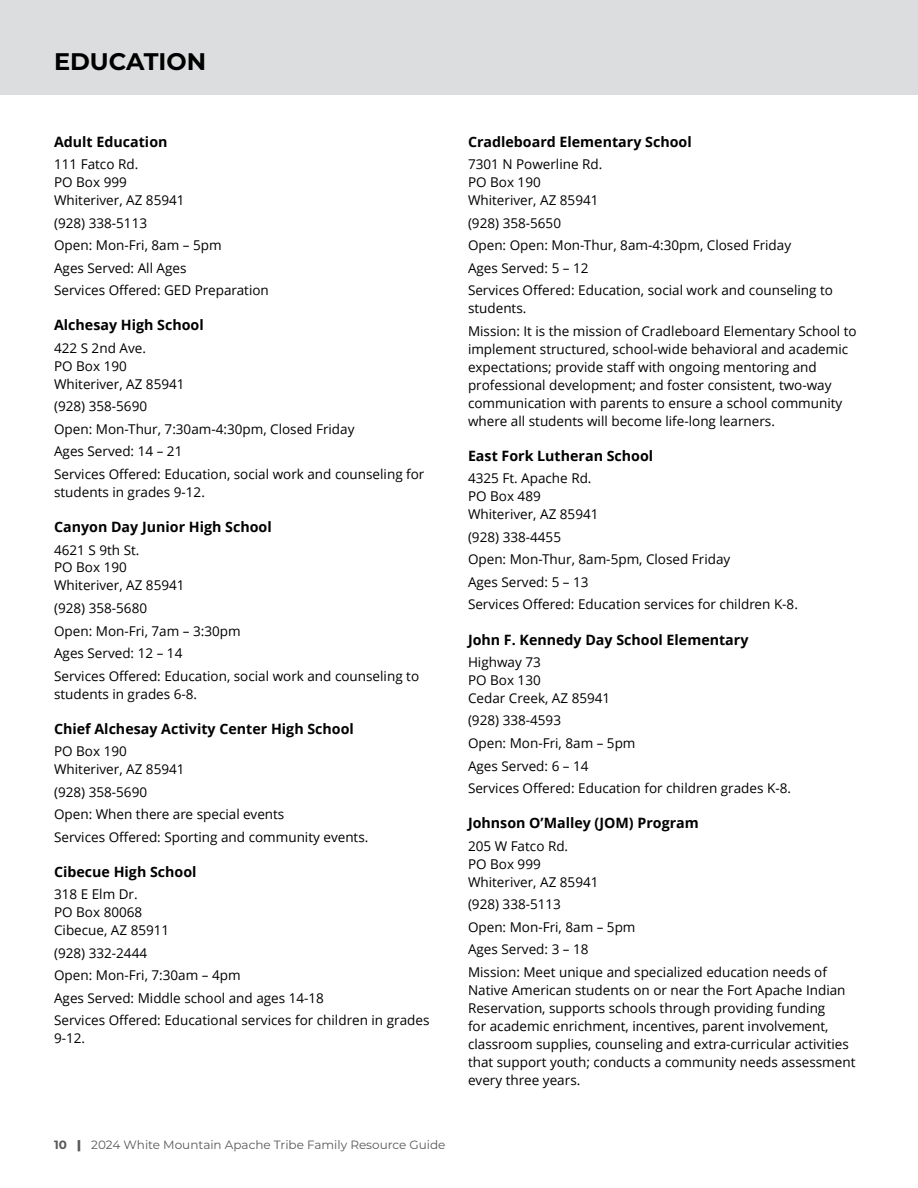
<style>
.page{position:relative;width:918px;height:1188px;background:#fff}
.page>*{position:absolute;margin:0;border:0;box-sizing:border-box;transform-origin:0 0}
.t1{font:700 24px "Montserrat";color:#000}
.t2{font:700 14.25px "Open Sans";color:#000}
.t3{font:13.5px/22.5px "Open Sans";color:#000}
.t4{font:12px "Montserrat";color:#58595b}
.s1{font-weight:700}
.s2{font-weight:900}
</style>
<div class="page">
<div style="left:0;top:0;width:918px;height:95px;background:#dcddde"></div>
<h1 class="t1" style="left:54px;top:45px;width:153px">EDUCATION</h1>
<p class="t2" style="left:54px;top:132px;width:115px">Adult Education</p>
<p class="t3" style="left:54px;top:155px;width:132px;line-height:18px">111 Fatco Rd.<br>PO Box 999<br>Whiteriver, AZ 85941</p>
<p class="t3" style="left:54px;top:211px;width:216px">(928) 338-5113<br>Open: Mon-Fri, 8am – 5pm<br>Ages Served: All Ages<br>Services Offered: GED Preparation</p>
<p class="t2" style="left:54px;top:315px;width:151px">Alchesay High School</p>
<p class="t3" style="left:54px;top:339px;width:132px;line-height:18px">422 S 2nd Ave.<br>PO Box 190<br>Whiteriver, AZ 85941</p>
<p class="t3" style="left:54px;top:395px;width:372px">(928) 358-5690<br>Open: Mon-Thur, 7:30am-4:30pm, Closed Friday<br>Ages Served: 14 – 21<br>Services Offered: Education, social work and counseling for</p>
<p class="t3" style="left:54px;top:480px;width:152px">students in grades 9-12.</p>
<p class="t2" style="left:54px;top:517px;width:219px">Canyon Day Junior High School</p>
<p class="t3" style="left:54px;top:540px;width:132px;line-height:18px">4621 S 9th St.<br>PO Box 190<br>Whiteriver, AZ 85941</p>
<p class="t3" style="left:54px;top:597px;width:367px">(928) 358-5680<br>Open: Mon-Fri, 7am – 3:30pm<br>Ages Served: 12 – 14<br>Services Offered: Education, social work and counseling to</p>
<p class="t3" style="left:54px;top:682px;width:145px">students in grades 6-8.</p>
<p class="t2" style="left:54px;top:718px;width:301px">Chief Alchesay Activity Center High School</p>
<p class="t3" style="left:54px;top:742px;width:132px;line-height:18px">PO Box 190<br>Whiteriver, AZ 85941</p>
<p class="t3" style="left:54px;top:780px;width:316px">(928) 358-5690<br>Open: When there are special events<br>Services Offered: Sporting and community events.</p>
<p class="t2" style="left:54px;top:861px;width:144px">Cibecue High School</p>
<p class="t3" style="left:54px;top:885px;width:117px;line-height:18px">318 E Elm Dr.<br>PO Box 80068<br>Cibecue, AZ 85911</p>
<p class="t3" style="left:54px;top:941px;width:377px">(928) 332-2444<br>Open: Mon-Fri, 7:30am – 4pm<br>Ages Served: Middle school and ages 14-18<br>Services Offered: Educational services for children in grades</p>
<p class="t3" style="left:54px;top:1027px;width:33px">9-12.</p>
<p class="t4" style="left:54px;top:1136px;width:393px"><span class="s1">10</span> <span class="s2">|</span> 2024 White Mountain Apache Tribe Family Resource Guide</p>
<p class="t2" style="left:468px;top:132px;width:225px">Cradleboard Elementary School</p>
<p class="t3" style="left:468px;top:155px;width:136px;line-height:18px">7301 N Powerline Rd.<br>PO Box 190<br>Whiteriver, AZ 85941</p>
<p class="t3" style="left:468px;top:211px;width:367px">(928) 358-5650<br>Open: Open: Mon-Thur, 8am-4:30pm, Closed Friday<br>Ages Served: 5 – 12<br>Services Offered: Education, social work and counseling to</p>
<p class="t3" style="left:468px;top:297px;width:390px">students.<br>Mission: It is the mission of Cradleboard Elementary School to</p>
<p class="t3" style="left:468px;top:340px;width:382px;line-height:18px">implement structured, school-wide behavioral and academic expectations; provide staff with ongoing mentoring and professional development; and foster consistent, two-way communication with parents to ensure a school community where all students will become life-long learners.</p>
<p class="t2" style="left:468px;top:446px;width:187px">East Fork Lutheran School</p>
<p class="t3" style="left:468px;top:469px;width:132px;line-height:18px">4325 Ft. Apache Rd.<br>PO Box 489<br>Whiteriver, AZ 85941</p>
<p class="t3" style="left:468px;top:525px;width:331px">(928) 338-4455<br>Open: Mon-Thur, 8am-5pm, Closed Friday<br>Ages Served: 5 – 13<br>Services Offered: Education services for children K-8.</p>
<p class="t2" style="left:468px;top:629px;width:282px">John F. Kennedy Day School Elementary</p>
<p class="t3" style="left:468px;top:653px;width:144px;line-height:18px">Highway 73<br>PO Box 130<br>Cedar Creek, AZ 85941</p>
<p class="t3" style="left:468px;top:709px;width:325px">(928) 338-4593<br>Open: Mon-Fri, 8am – 5pm<br>Ages Served: 6 – 14<br>Services Offered: Education for children grades K-8.</p>
<p class="t2" style="left:468px;top:813px;width:232px">Johnson O’Malley (JOM) Program</p>
<p class="t3" style="left:468px;top:836px;width:132px;line-height:18px">205 W Fatco Rd.<br>PO Box 999<br>Whiteriver, AZ 85941</p>
<p class="t3" style="left:468px;top:893px;width:361px">(928) 338-5113<br>Open: Mon-Fri, 8am – 5pm<br>Ages Served: 3 – 18<br>Mission: Meet unique and specialized education needs of</p>
<p class="t3" style="left:468px;top:980px;width:389px;line-height:18px">Native American students on or near the Fort Apache Indian Reservation, supports schools through providing funding<br>for academic enrichment, incentives, parent involvement, classroom supplies, counseling and extra-curricular activities that support youth; conducts a community needs assessment every three years.</p>
</div>
